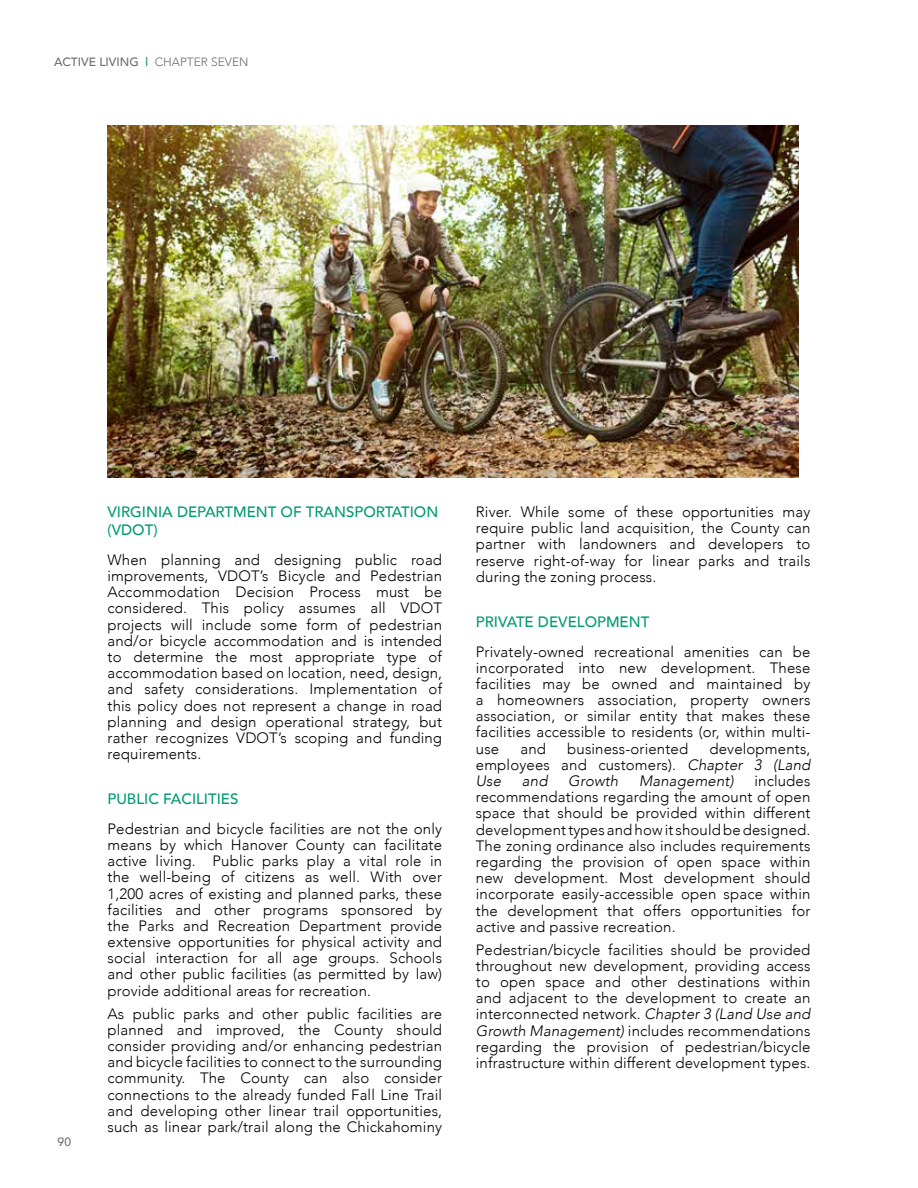
<style>
.page{position:relative;width:918px;height:1188px;background:#fff}
.page>*{position:absolute;margin:0;border:0;box-sizing:border-box;transform-origin:0 0}
.t1{font:300 15px/16.2px "Avenir";letter-spacing:.01em;color:#000;text-align:justify}
.t2{font:500 15px/18px "Avenir";color:#009b72}
.t3{font:italic 300 15px "Avenir";letter-spacing:.01em;color:#000}
.t4{font:500 12px "Avenir";color:#6d6e71}
.s1{color:#008761}
.s2{font-weight:300}
.s3{font-style:italic}
</style>
<div class="page">
<img style="left:108px;top:126px;width:691px;height:351px">
<p class="t4" style="left:54px;top:51px;width:196px">ACTIVE LIVING <span class="s1">|</span> <span class="s2">CHAPTER SEVEN</span></p>
<p class="t4" style="left:58px;top:1131px;width:15px">90</p>
<p class="t2" style="left:108px;top:502px;width:332px">VIRGINIA DEPARTMENT OF TRANSPORTATION (VDOT)</p>
<p class="t1" style="left:108px;top:552px;width:336px">When planning and designing public road improvements, VDOT’s Bicycle and Pedestrian Accommodation Decision Process must be considered. This policy assumes all VDOT projects will include some form of pedestrian and/or bicycle accommodation and is intended to determine the most appropriate type of accommodation based on location, need, design, and safety considerations. Implementation of this policy does not represent a change in road planning and design operational strategy, but rather recognizes VDOT’s scoping and funding requirements.</p>
<p class="t2" style="left:108px;top:789px;width:132px">PUBLIC FACILITIES</p>
<p class="t1" style="left:108px;top:821px;width:336px">Pedestrian and bicycle facilities are not the only means by which Hanover County can facilitate active living. Public parks play a vital role in the well-being of citizens as well. With over 1,200 acres of existing and planned parks, these facilities and other programs sponsored by the Parks and Recreation Department provide extensive opportunities for physical activity and social interaction for all age groups. Schools and other public facilities (as permitted by law) provide additional areas for recreation.</p>
<p class="t1" style="left:108px;top:1005px;width:336px">As public parks and other public facilities are planned and improved, the County should consider providing and/or enhancing pedestrian and bicycle facilities to connect to the surrounding community. The County can also consider connections to the already funded Fall Line Trail and developing other linear trail opportunities, such as linear park/trail along the Chickahominy</p>
<p class="t1" style="left:476px;top:504px;width:336px">River. While some of these opportunities may require public land acquisition, the County can partner with landowners and developers to reserve right-of-way for linear parks and trails during the zoning process.</p>
<p class="t2" style="left:476px;top:612px;width:175px">PRIVATE DEVELOPMENT</p>
<p class="t1" style="left:476px;top:643px;width:336px">Privately-owned recreational amenities can be incorporated into new development. These facilities may be owned and maintained by a homeowners association, property owners association, or similar entity that makes these facilities accessible to residents (or, within multi&shy;use</p>
<p class="t1" style="left:476px;top:740px;width:336px;text-indent:234px">developments, employees and customers). <span class="s3">Chapter 3 (Land Use</span></p>
<p class="t1" style="left:520px;top:740px;width:27px">and</p>
<p class="t1" style="left:567px;top:740px;width:123px">business-oriented</p>
<p class="t1" style="left:476px;top:773px;width:336px;text-indent:279px">includes recommendations regarding the amount of open space that should be provided within different development types and how it should be designed.<br>The zoning ordinance also includes requirements regarding the provision of open space within new development. Most development should incorporate easily-accessible open space within the development that offers opportunities for active and passive recreation.</p>
<p class="t1" style="left:476px;top:941px;width:336px">Pedestrian/bicycle facilities should be provided throughout new development, providing access to open space and other destinations within and adjacent to the development to create an interconnected network. <span class="s3">Chapter 3 (Land Use and Growth Management)</span> includes recommendations regarding the provision of pedestrian/bicycle infrastructure within different development types.</p>
<p class="t3" style="left:522px;top:772px;width:27px">and</p>
<p class="t3" style="left:568px;top:772px;width:51px">Growth</p>
<p class="t3" style="left:639px;top:772px;width:96px">Management)</p>
</div>
